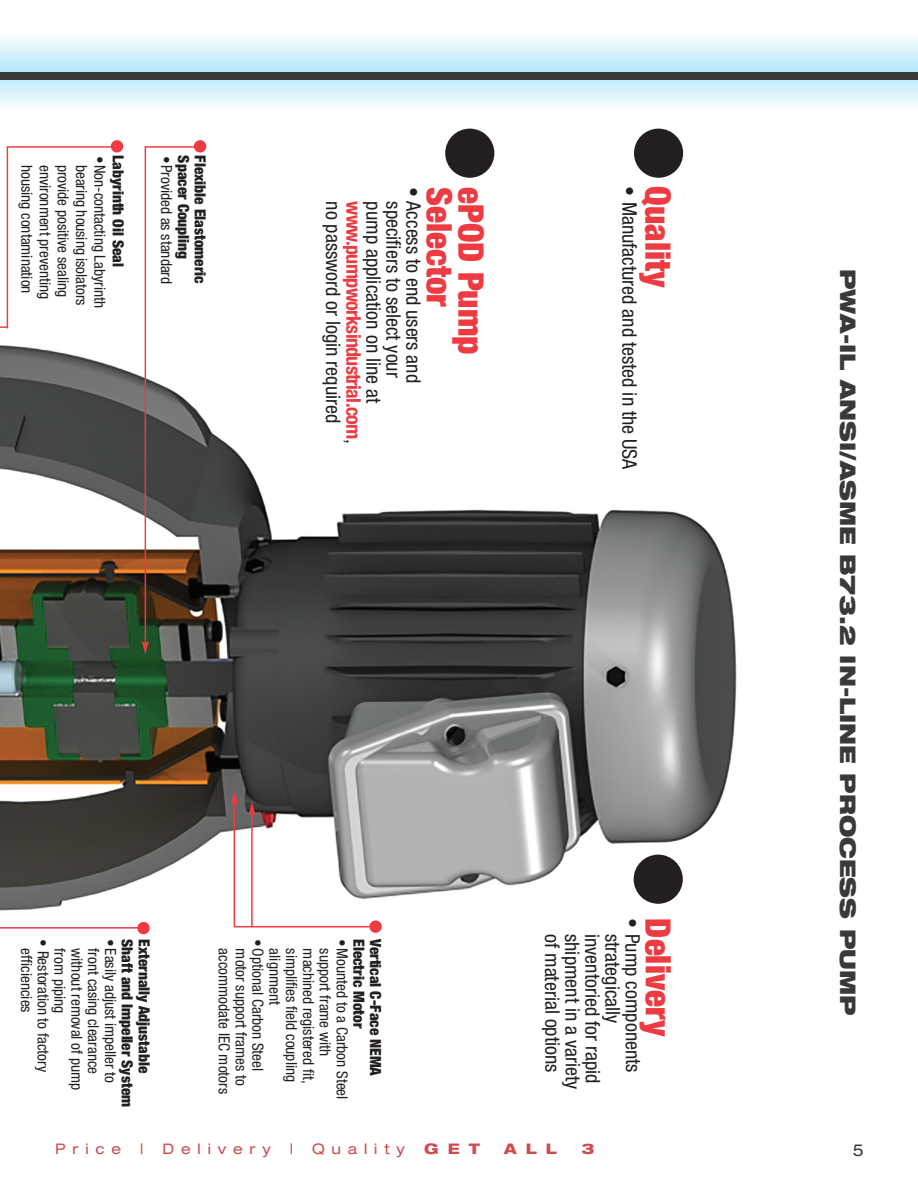
<style>
.page{position:relative;width:918px;height:1188px;background:#fff}
.page>*{position:absolute;margin:0;border:0;box-sizing:border-box;transform-origin:0 0}
.t1{font:900 condensed 35.25px/31.8px "Helvetica Neue LT Pro";color:#ee3a41}
.t2{font:900 expanded 21.6px "Helvetica Neue LT Pro";color:#39383a}
.t3{font:condensed 20.1px/20.1px "Helvetica Neue LT Pro";color:#231f20}
.t4{font:expanded 16.5px "Helvetica Neue LT Pro";color:#39383a}
.t5{font:condensed 15.3px/16.8px "Helvetica Neue LT Pro";color:#231f20}
.t6{font:900 condensed 15.3px/16.8px "Helvetica Neue LT Pro";color:#231f20}
.t7{font:expanded 14.55px "Helvetica Neue LT Pro";letter-spacing:.47em;color:#cf4b51}
.t8{font:800 expanded 14.55px "Helvetica Neue LT Pro";letter-spacing:.62em;color:#cf4b51}
.s1{font-weight:700;color:#ee3a41}
</style>
<div class="page">
<img style="left:0;top:128px;width:737px;height:807px">
<div style="left:634px;top:129px;width:49px;height:49px;background:#231f20;border-radius:50%"></div>
<hr style="left:145px;top:146px;width:1px;height:497px;background:#ee3a41">
<svg style="left:142px;top:641px;width:7px;height:13px"></svg>
<svg style="left:0;top:326px;width:7px;height:2px"></svg>
<hr style="left:251px;top:813px;width:2px;height:114px;background:#ee3a41">
<svg style="left:248px;top:802px;width:8px;height:13px"></svg>
<div style="left:634px;top:855px;width:49px;height:49px;background:#231f20;border-radius:50%"></div>
<div style="left:137px;top:922px;width:13px;height:12px;background:#ee3a41;border-radius:50%"></div>
<div style="left:369px;top:920px;width:13px;height:13px;background:#ee3a41;border-radius:50%"></div>
<hr style="left:7px;top:146px;width:111px;height:2px;background:#ee3a41">
<div style="left:111px;top:140px;width:12px;height:13px;background:#ee3a41;border-radius:50%"></div>
<hr style="left:145px;top:146px;width:51px;height:2px;background:#ee3a41">
<div style="left:194px;top:140px;width:12px;height:13px;background:#ee3a41;border-radius:50%"></div>
<hr style="left:7px;top:147px;width:1px;height:181px;background:#ee3a41">
<div style="left:445px;top:129px;width:49px;height:49px;background:#231f20;border-radius:50%"></div>
<hr style="left:234px;top:802px;width:1px;height:125px;background:#ee3a41">
<svg style="left:231px;top:791px;width:7px;height:14px"></svg>
<hr style="left:234px;top:926px;width:141px;height:1px;background:#ee3a41">
<hr style="left:0;top:927px;width:140px;height:2px;background:#ee3a41">
<svg style="left:14px;top:38px;width:904px;height:68px;background:#d4eff9"></svg>
<svg style="left:0;top:38px;width:14px;height:68px"></svg>
<div style="left:0;top:73px;width:918px;height:7px;background:#39383a"></div>
<p class="t6" style="left:125px;top:155px;width:113px;rotate:90deg">Labyrinth Oil Seal</p>
<p class="t5" style="left:108px;top:156px;width:154px;line-height:18.3px;text-align:center;rotate:90deg">•Non-contacting Labyrinth bearing housing isolators provide positive sealing environment preventing housing contamination</p>
<p class="t6" style="left:207px;top:155px;width:130px;rotate:90deg">Flexible Elastomeric<br>Spacer Coupling</p>
<p class="t5" style="left:174px;top:156px;width:130px;rotate:90deg">•Provided as standard</p>
<h1 class="t1" style="left:484px;top:187px;width:169px;rotate:90deg">ePOD Pump<br>Selector</h1>
<h3 class="t3" style="left:422px;top:201px;width:244px;text-indent:-15px;rotate:90deg">• Access to end users and specifiers to select your<br>pump application on line at <span class="s1">www.pumpworksindustrial.com</span>, no password or login required</h3>
<h1 class="t1" style="left:671px;top:186px;width:103px;rotate:90deg">Quality</h1>
<h3 class="t3" style="left:638px;top:186px;width:285px;rotate:90deg">• Manufactured and tested in the USA</h3>
<p class="t6" style="left:151px;top:939px;width:169px;rotate:90deg">Externally Adjustable<br>Shaft and Impeller System</p>
<p class="t5" style="left:118px;top:948px;width:143px;text-indent:-9px;rotate:90deg">•Easily adjust impeller to front casing clearance without removal of pump from piping</p>
<p class="t5" style="left:50px;top:948px;width:125px;text-indent:-9px;rotate:90deg">• Restoration to factory efficiencies</p>
<p class="t6" style="left:383px;top:939px;width:138px;rotate:90deg">Vertical C-Face NEMA<br>Electric Motor</p>
<p class="t5" style="left:349px;top:948px;width:152px;text-indent:-9px;rotate:90deg">•Mounted to a Carbon Steel support frame with machined registered fit, simplifies field coupling alignment</p>
<p class="t5" style="left:265px;top:948px;width:147px;text-indent:-9px;rotate:90deg">•Optional Carbon Steel motor support frames to accommodate IEC motors</p>
<h3 class="t3" style="left:641px;top:934px;width:157px;text-indent:-15px;rotate:90deg">• Pump components strategically inventoried for rapid shipment in a variety of material options</h3>
<h1 class="t1" style="left:671px;top:918px;width:119px;rotate:90deg">Delivery</h1>
<h2 class="t2" style="left:856px;top:269px;width:748px;rotate:90deg">PWA-IL ANSI/ASME B73.2 IN-LINE PROCESS PUMP</h2>
<p class="t7" style="left:55px;top:1144px;width:68px">Price</p>
<p class="t7" style="left:140px;top:1144px;width:5px">|</p>
<p class="t7" style="left:163px;top:1144px;width:110px">Delivery</p>
<p class="t7" style="left:290px;top:1144px;width:5px">|</p>
<p class="t7" style="left:312px;top:1144px;width:94px">Quality</p>
<p class="t8" style="left:424px;top:1144px;width:57px">GET</p>
<p class="t8" style="left:504px;top:1144px;width:54px">ALL</p>
<p class="t8" style="left:581px;top:1144px;width:14px">3</p>
<p class="t4" style="left:853px;top:1144px;width:13px">5</p>
</div>
